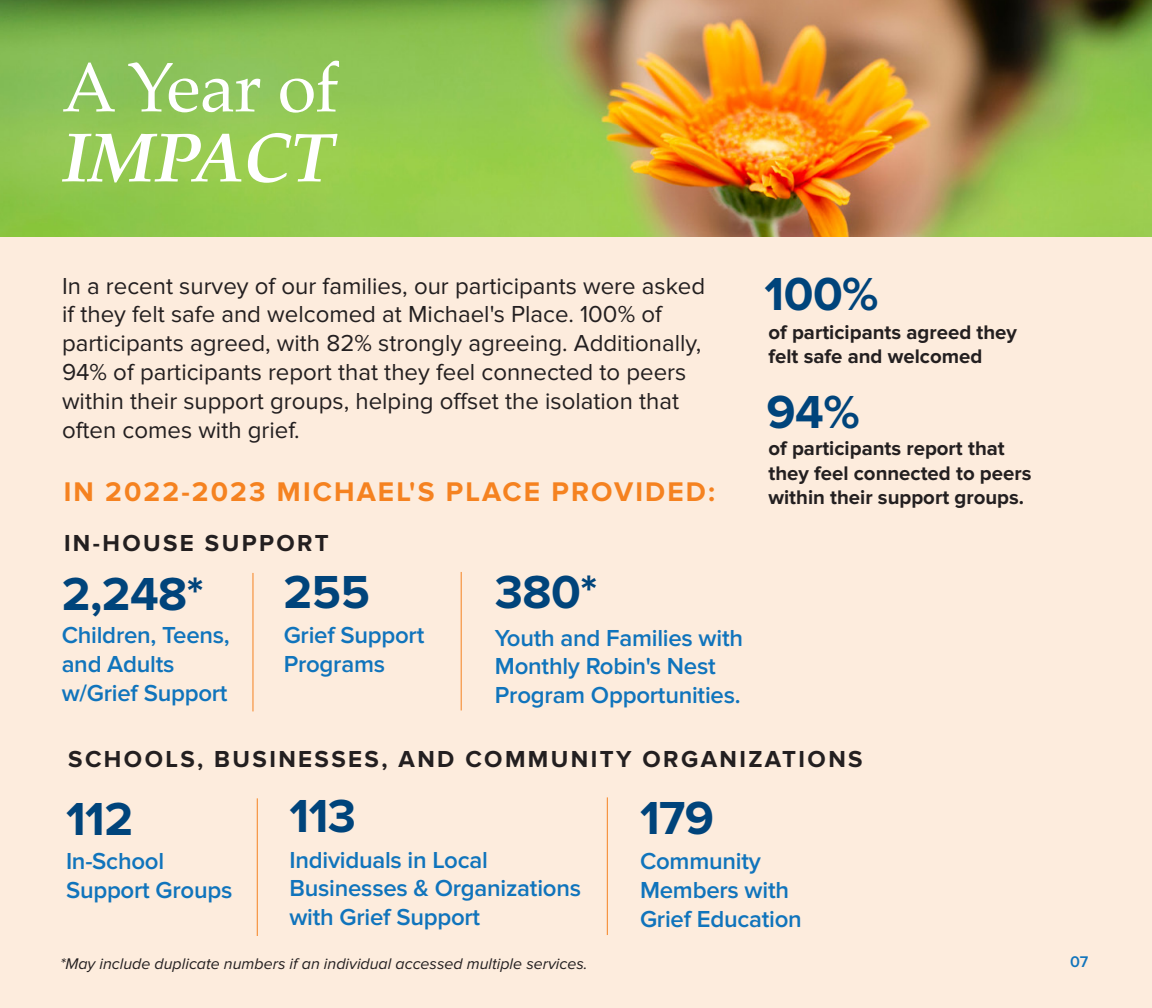
<style>
.page{position:relative;width:1152px;height:1008px;background:#fdecdd}
.page>*{position:absolute;margin:0;border:0;box-sizing:border-box;transform-origin:0 0}
.t1{font:70px "Palatino";letter-spacing:-.01em;color:#fff}
.t2{font:italic 700 70px "Palatino";letter-spacing:-.01em;color:#fff}
.t3{font:700 48px "Proxima Nova";letter-spacing:-.01em;color:#00447b}
.t4{font:700 28px "Proxima Nova";letter-spacing:.075em;color:#f58220}
.t5{font:24px "Proxima Nova";color:#231f20}
.t6{font:600 24px/28.8px "Proxima Nova";letter-spacing:-.01em;color:#1074bc}
.t7{font:700 24px "Proxima Nova";letter-spacing:.1em;color:#231f20}
.t8{font:700 20.4px/24.4px "Proxima Nova";color:#231f20}
.t9{font:italic 16px "Proxima Nova";color:#231f20}
.t10{font:600 16px "Proxima Nova";color:#1074bc}
</style>
<div class="page">
<img style="left:0;top:0;width:1152px;height:236px">
<hr style="left:252px;top:573px;width:1px;height:138px;background:#f58220">
<hr style="left:461px;top:572px;width:1px;height:138px;background:#f58220">
<hr style="left:257px;top:798px;width:1px;height:138px;background:#f58220">
<hr style="left:607px;top:797px;width:1px;height:138px;background:#f58220">
<p class="t1" style="left:62px;top:29px;width:278px">A Year of</p>
<p class="t2" style="left:62px;top:100px;width:273px">IMPACT</p>
<p class="t5" style="left:62px;top:272px;width:645px">In a recent survey of our families, our participants were asked</p>
<p class="t5" style="left:62px;top:301px;width:601px">if they felt safe and welcomed at Michael's Place. 100% of</p>
<p class="t5" style="left:62px;top:329px;width:641px">participants agreed, with 82% strongly agreeing. Additionally,</p>
<p class="t5" style="left:62px;top:358px;width:626px">94% of participants report that they feel connected to peers</p>
<p class="t5" style="left:62px;top:387px;width:619px">within their support groups, helping offset the isolation that</p>
<p class="t5" style="left:62px;top:416px;width:239px">often comes with grief.</p>
<p class="t4" style="left:64px;top:475px;width:653px">IN 2022-2023 MICHAEL'S PLACE PROVIDED:</p>
<p class="t7" style="left:64px;top:529px;width:266px">IN-HOUSE SUPPORT</p>
<p class="t3" style="left:62px;top:566px;width:144px">2,248*</p>
<p class="t3" style="left:284px;top:564px;width:88px">255</p>
<p class="t3" style="left:495px;top:564px;width:104px">380*</p>
<p class="t6" style="left:62px;top:622px;width:170px">Children, Teens, and Adults</p>
<p class="t6" style="left:62px;top:679px;width:167px">w/Grief Support</p>
<p class="t6" style="left:284px;top:622px;width:142px">Grief Support</p>
<p class="t6" style="left:284px;top:650px;width:103px">Programs</p>
<p class="t6" style="left:495px;top:624px;width:250px">Youth and Families with<br>Monthly Robin's Nest<br>Program Opportunities.</p>
<p class="t3" style="left:764px;top:266px;width:116px">100%</p>
<p class="t8" style="left:768px;top:320px;width:250px">of participants agreed they felt safe and welcomed</p>
<p class="t3" style="left:766px;top:384px;width:95px">94%</p>
<p class="t8" style="left:768px;top:437px;width:264px">of participants report that they feel connected to peers within their support groups.</p>
<p class="t7" style="left:68px;top:745px;width:796px">SCHOOLS, BUSINESSES, AND COMMUNITY ORGANIZATIONS</p>
<p class="t3" style="left:289px;top:789px;width:68px">113</p>
<p class="t6" style="left:289px;top:846px;width:200px">Individuals in Local</p>
<p class="t6" style="left:289px;top:874px;width:293px">Businesses &amp; Organizations with Grief Support</p>
<p class="t3" style="left:640px;top:790px;width:76px">179</p>
<p class="t6" style="left:640px;top:847px;width:122px">Community</p>
<p class="t6" style="left:640px;top:876px;width:151px">Members with</p>
<p class="t6" style="left:640px;top:905px;width:163px">Grief Education</p>
<p class="t3" style="left:66px;top:792px;width:69px">112</p>
<p class="t6" style="left:66px;top:847px;width:100px">In-School</p>
<p class="t6" style="left:66px;top:876px;width:168px">Support Groups</p>
<p class="t9" style="left:60px;top:955px;width:529px">*May include duplicate numbers if an individual accessed multiple services.</p>
<p class="t10" style="left:1070px;top:952px;width:20px">07</p>
</div>
